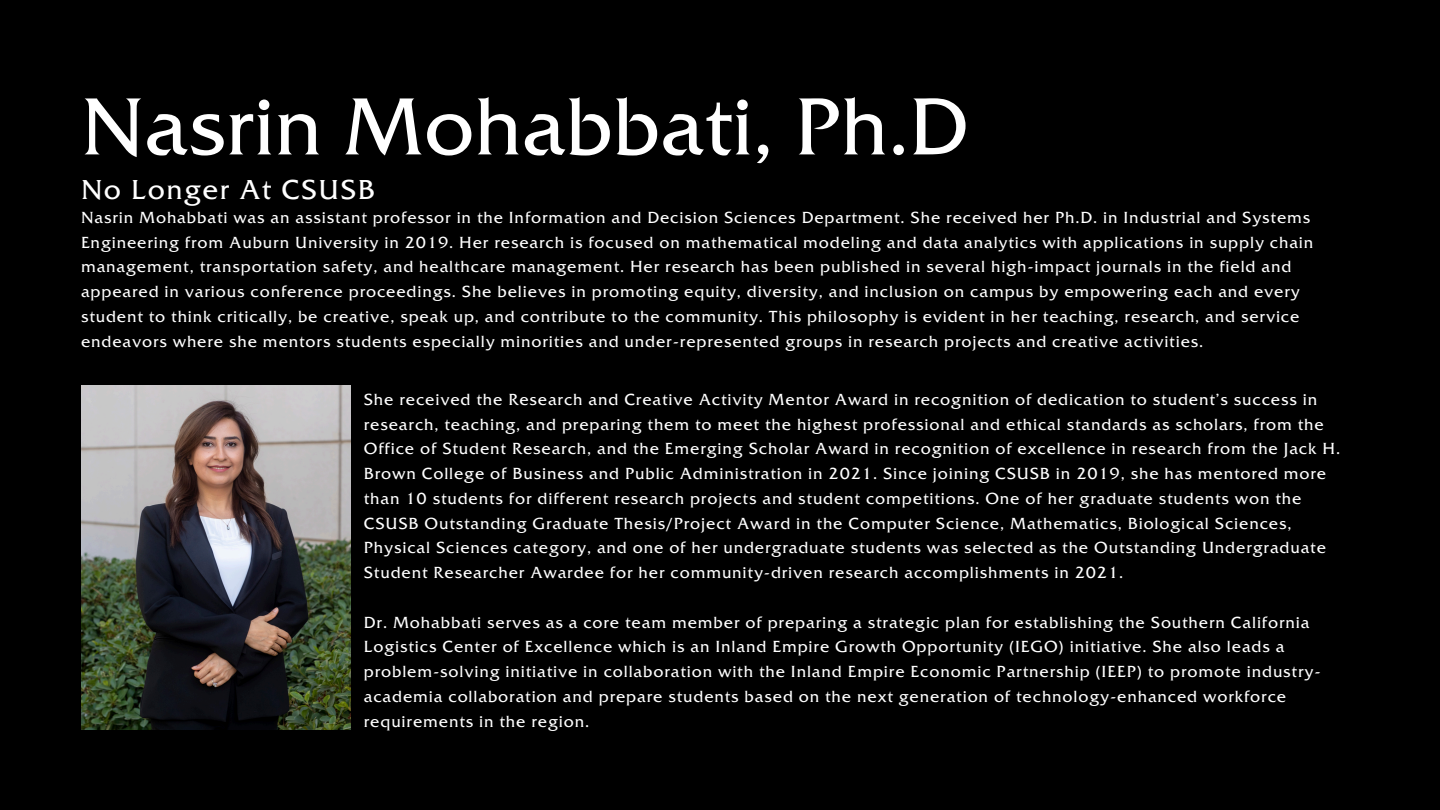
<style>
.page{position:relative;width:1440px;height:810px;background:#000}
.page>*{position:absolute;margin:0;border:0;box-sizing:border-box;transform-origin:0 0}
.t1{font:80.5px "Friz Quadrata Std";color:#fff}
.t2{font:27.3px "Friz Quadrata Std";letter-spacing:.055em;color:#fff}
.t3{font:16px/24.8px "Friz Quadrata Std";letter-spacing:.055em;color:#fff}
</style>
<div class="page">
<img style="left:81px;top:386px;width:270px;height:343px">
<h1 class="t1" style="left:81px;top:77px;width:889px">Nasrin Mohabbati, Ph.D</h1>
<p class="t2" style="left:81px;top:172px;width:295px">No Longer At CSUSB</p>
<h2 class="t3" style="left:81px;top:205px;width:1234px">Nasrin Mohabbati was an assistant professor in the Information and Decision Sciences Department. She received her Ph.D. in Industrial and Systems Engineering from Auburn University in 2019. Her research is focused on mathematical modeling and data analytics with applications in supply chain management, transportation safety, and healthcare management. Her research has been published in several high-impact journals in the field and appeared in various conference proceedings. She believes in promoting equity, diversity, and inclusion on campus by empowering each and every student to think critically, be creative, speak up, and contribute to the community. This philosophy is evident in her teaching, research, and service endeavors where she mentors students especially minorities and under-represented groups in research projects and creative activities.</h2>
<p class="t3" style="left:364px;top:387px;width:978px">She received the Research and Creative Activity Mentor Award in recognition of dedication to student’s success in research, teaching, and preparing them to meet the highest professional and ethical standards as scholars, from the Office of Student Research, and the Emerging Scholar Award in recognition of excellence in research from the Jack H.<br>Brown College of Business and Public Administration in 2021. Since joining CSUSB in 2019, she has mentored more than 10 students for different research projects and student competitions. One of her graduate students won the CSUSB Outstanding Graduate Thesis/Project Award in the Computer Science, Mathematics, Biological Sciences, Physical Sciences category, and one of her undergraduate students was selected as the Outstanding Undergraduate Student Researcher Awardee for her community-driven research accomplishments in 2021.</p>
<p class="t3" style="left:364px;top:610px;width:958px">Dr. Mohabbati serves as a core team member of preparing a strategic plan for establishing the Southern California Logistics Center of Excellence which is an Inland Empire Growth Opportunity (IEGO) initiative. She also leads a problem-solving initiative in collaboration with the Inland Empire Economic Partnership (IEEP) to promote industry&shy;academia collaboration and prepare students based on the next generation of technology-enhanced workforce requirements in the region.</p>
</div>
